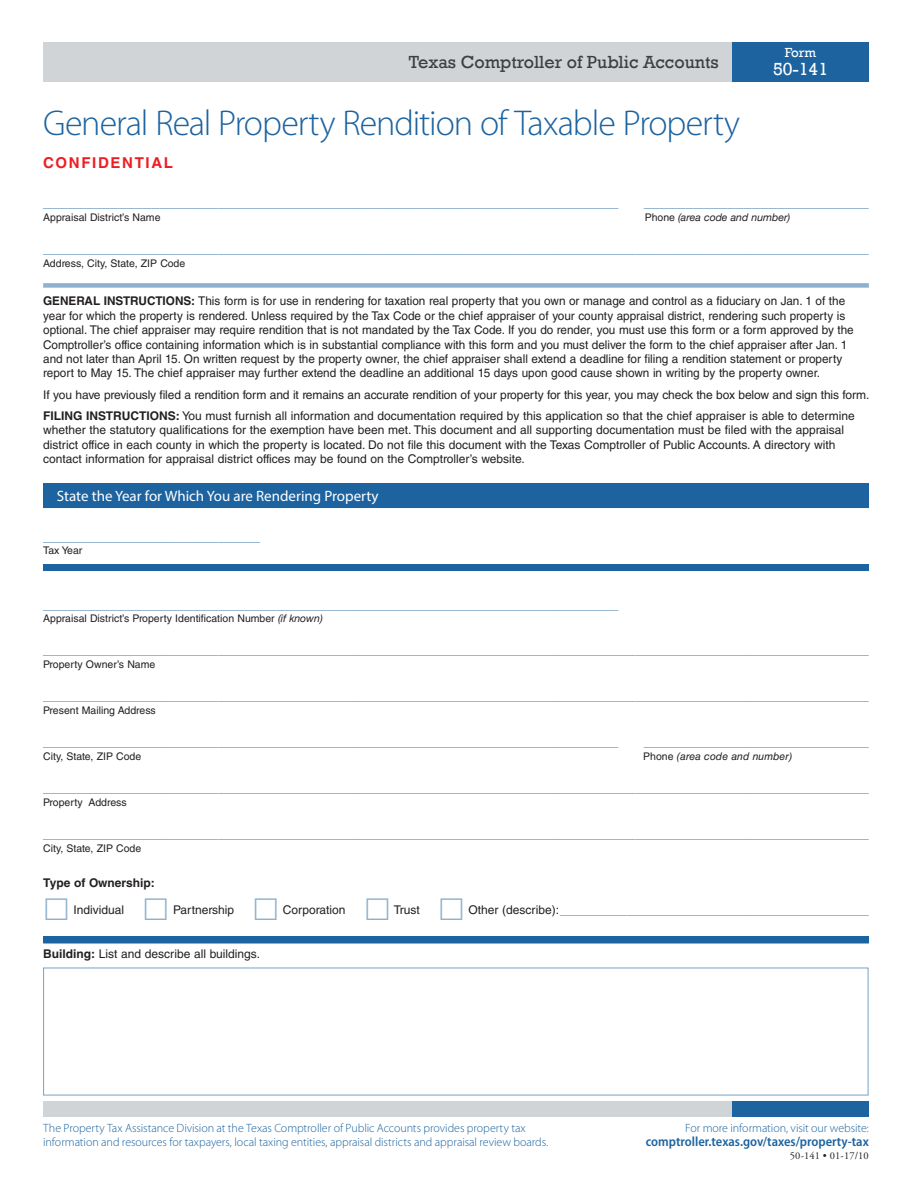
<style>
.page{position:relative;width:918px;height:1188px;background:#fff}
.page>*{position:absolute;margin:0;border:0;box-sizing:border-box;transform-origin:0 0}
.t1{font:300 36px "Myriad Pro";letter-spacing:-.025em;color:#1c63a0}
.t2{font:18px "Rockwell";color:#3e3e3f}
.t3{font:18px "Rockwell";color:#fff}
.t4{font:15px "Helvetica LT Std";color:#77a2c6}
.t5{font:15px "Myriad Pro";color:#fff}
.t6{font:700 15px "Helvetica LT Std";letter-spacing:.11em;color:#ee1d23}
.t7{font:600 semi-condensed 13.5px "Myriad Pro";color:#1c63a0}
.t8{font:13.5px "Rockwell";color:#fff}
.t9{font:12px/14.4px "Helvetica LT Std";color:#231f20}
.t10{font:300 12px/14.4px "Myriad Pro";letter-spacing:-.005em;color:#1c63a0}
.t11{font:700 12px "Helvetica LT Std";color:#231f20}
.t12{font:10.5px "Helvetica LT Std";color:#231f20}
.t13{font:italic 10.5px "Helvetica Neue";color:#231f20}
.t14{font:italic 10.5px "Helvetica LT Std";color:#231f20}
.t15{font:10.5px "Adobe Garamond Pro";letter-spacing:.01em;color:#231f20}
.s1{font-family:"Helvetica LT Std";font-style:normal}
.s2{font-weight:700}
.s3{font-family:"Helvetica Neue";font-style:italic}
.s4{font-style:normal}
.s5{font-size:12px;color:#231f20}
</style>
<div class="page">
<div style="left:43px;top:1102px;width:689px;height:15px;background:#d0d4d7"></div>
<div style="left:732px;top:1102px;width:137px;height:15px;background:#1c63a0"></div>
<div style="left:43px;top:42px;width:689px;height:39px;background:#d0d4d7"></div>
<div style="left:732px;top:42px;width:137px;height:39px;background:#1c63a0"></div>
<div style="left:43px;top:283px;width:826px;height:5px;background:#8db1cf"></div>
<div style="left:43px;top:483px;width:826px;height:25px;background:#1c63a0"></div>
<div style="left:43px;top:564px;width:826px;height:6px;background:#1c63a0"></div>
<hr style="left:43px;top:570px;width:826px;height:1px;background:#1c63a0">
<div style="left:43px;top:936px;width:826px;height:7px;background:#1c63a0"></div>
<hr style="left:43px;top:943px;width:826px;height:1px;background:#1c63a0">
<h2 class="t2" style="left:409px;top:51px;width:311px">Texas Comptroller of Public Accounts</h2>
<p class="t8" style="left:785px;top:45px;width:33px">Form</p>
<h2 class="t3" style="left:773px;top:59px;width:57px">50-141</h2>
<h1 class="t1" style="left:43px;top:103px;width:698px">General Real Property Rendition of Taxable Property</h1>
<h2 class="t6" style="left:43px;top:154px;width:131px">CONFIDENTIAL</h2>
<p class="t4" style="left:43px;top:193px;width:577px">_____________________________________________________________________</p>
<p class="t4" style="left:644px;top:193px;width:227px">___________________________</p>
<p class="t12" style="left:43px;top:211px;width:119px">Appraisal District’s Name</p>
<p class="t13" style="left:645px;top:209px;width:147px"><span class="s1">Phone</span> (area code and number)</p>
<p class="t4" style="left:43px;top:239px;width:827px">___________________________________________________________________________________________________</p>
<p class="t12" style="left:43px;top:257px;width:144px">Address, City, State, ZIP Code</p>
<p class="t9" style="left:43px;top:294px;width:812px"><span class="s2">GENERAL INSTRUCTIONS:</span> This form is for use in rendering for taxation real property that you own or manage and control as a fiduciary on Jan. 1 of the year for which the property is rendered. Unless required by the Tax Code or the chief appraiser of your county appraisal district, rendering such property is optional. The chief appraiser may require rendition that is not mandated by the Tax Code. If you do render, you must use this form or a form approved by the Comptroller’s office containing information which is in substantial compliance with this form and you must deliver the form to the chief appraiser after Jan. 1 and not later than April 15. On written request by the property owner, the chief appraiser shall extend a deadline for filing a rendition statement or property report to May 15. The chief appraiser may further extend the deadline an additional 15 days upon good cause shown in writing by the property owner.</p>
<p class="t9" style="left:43px;top:387px;width:828px">If you have previously filed a rendition form and it remains an accurate rendition of your property for this year, you may check the box below and sign this form.</p>
<p class="t9" style="left:43px;top:408px;width:813px"><span class="s2">FILING INSTRUCTIONS:</span> You must furnish all information and documentation required by this application so that the chief appraiser is able to determine whether the statutory qualifications for the exemption have been met. This document and all supporting documentation must be filed with the appraisal district office in each county in which the property is located. Do not file this document with the Texas Comptroller of Public Accounts. A directory with contact information for appraisal district offices may be found on the Comptroller’s website.</p>
<h2 class="t5" style="left:57px;top:487px;width:323px">State the Year for Which You are Rendering Property</h2>
<p class="t4" style="left:43px;top:527px;width:218px">__________________________</p>
<p class="t12" style="left:43px;top:545px;width:41px">Tax Year</p>
<p class="t4" style="left:43px;top:595px;width:577px">_____________________________________________________________________</p>
<p class="t12" style="left:43px;top:612px;width:281px">Appraisal District’s Property Identification Number <span class="s3">(if known)</span></p>
<p class="t4" style="left:43px;top:641px;width:827px">___________________________________________________________________________________________________</p>
<p class="t12" style="left:43px;top:658px;width:114px">Property Owner’s Name</p>
<p class="t4" style="left:43px;top:687px;width:827px">___________________________________________________________________________________________________</p>
<p class="t12" style="left:43px;top:704px;width:114px">Present Mailing Address</p>
<p class="t4" style="left:43px;top:733px;width:577px">_____________________________________________________________________</p>
<p class="t4" style="left:644px;top:733px;width:227px">___________________________</p>
<p class="t12" style="left:43px;top:750px;width:100px">City, State, ZIP Code</p>
<p class="t14" style="left:643px;top:750px;width:151px"><span class="s4">Phone</span> (area code and number)</p>
<p class="t4" style="left:43px;top:778px;width:827px">___________________________________________________________________________________________________</p>
<p class="t12" style="left:43px;top:796px;width:85px">Property Address</p>
<p class="t4" style="left:43px;top:824px;width:827px">___________________________________________________________________________________________________</p>
<p class="t12" style="left:43px;top:842px;width:100px">City, State, ZIP Code</p>
<p class="t11" style="left:43px;top:875px;width:113px">Type of Ownership:</p>
<p class="t9" style="left:74px;top:902px;width:52px">Individual</p>
<p class="t9" style="left:173px;top:902px;width:63px">Partnership</p>
<p class="t9" style="left:283px;top:902px;width:64px">Corporation</p>
<p class="t9" style="left:394px;top:902px;width:28px">Trust</p>
<p class="t4" style="left:469px;top:900px;width:402px"><span class="s5">Other (describe):</span> _____________________________________</p>
<p class="t9" style="left:43px;top:947px;width:218px"><span class="s2">Building:</span> List and describe all buildings.</p>
<p class="t10" style="left:43px;top:1121px;width:507px">The Property Tax Assistance Division at the Texas Comptroller of Public Accounts provides property tax information and resources for taxpayers, local taxing entities, appraisal districts and appraisal review boards.</p>
<p class="t10" style="left:685px;top:1121px;width:185px">For more information, visit our website:</p>
<p class="t7" style="left:646px;top:1134px;width:224px">comptroller.texas.gov/taxes/property-tax</p>
<p class="t15" style="left:790px;top:1149px;width:80px">50-141 • 01-17/10</p>
</div>
